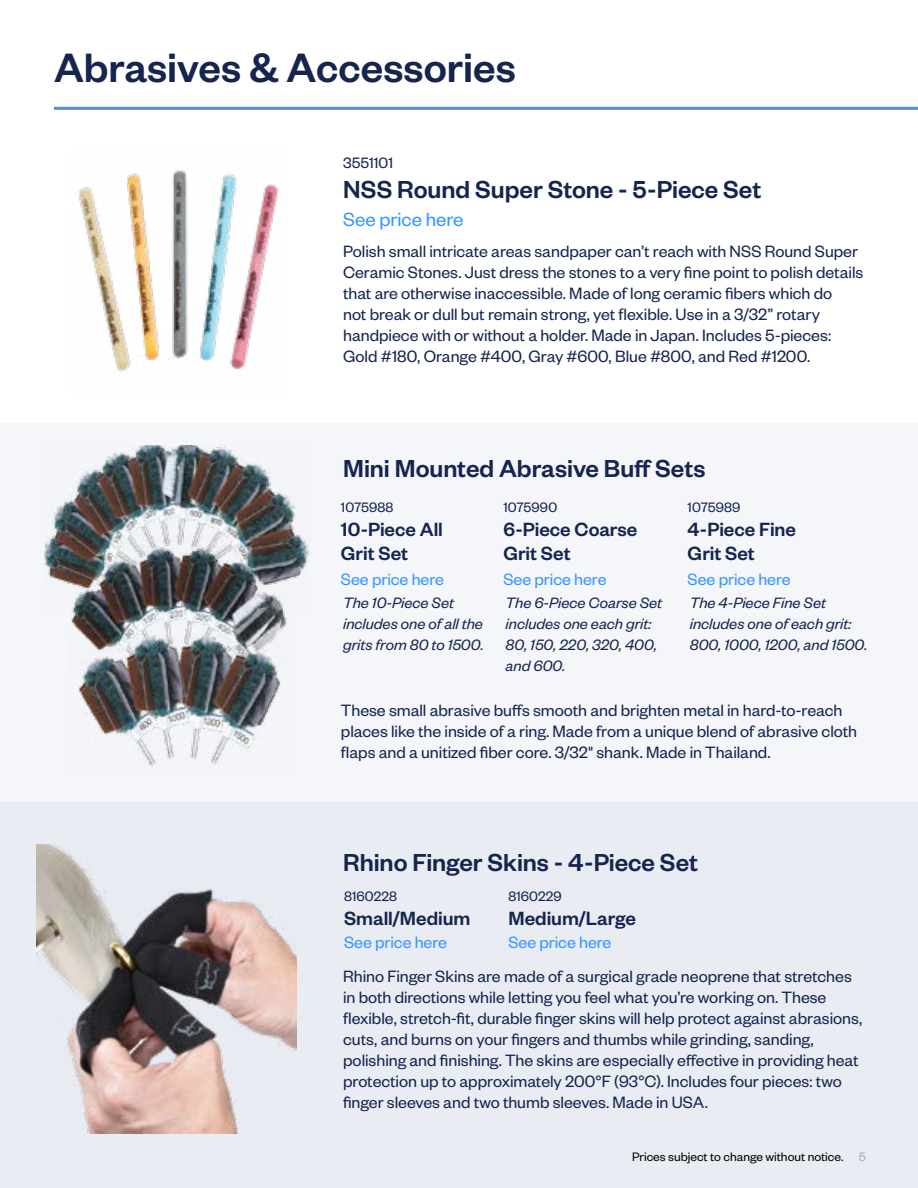
<style>
.page{position:relative;width:918px;height:1188px;background:#fff}
.page>*{position:absolute;margin:0;border:0;box-sizing:border-box;transform-origin:0 0}
.t1{font:500 45px "Founders Grotesk";color:#15254e}
.t2{font:500 27px "Founders Grotesk";color:#15254e}
.t3{font:500 21px/24px "Founders Grotesk";color:#15254e}
.t4{font:21px "Founders Grotesk";color:#3696ff}
.t5{font:18px/21px "Founders Grotesk";color:#15254e}
.t6{font:18px "Founders Grotesk";color:#3696ff}
.t7{font:italic 16.5px/21px "Founders Grotesk";color:#15254e}
.t8{font:16.5px "Founders Grotesk";letter-spacing:.005em;color:#15254e}
.t9{font:15px "Founders Grotesk";letter-spacing:.005em;color:#15254e}
.t10{font:13.5px "Founders Grotesk";color:#000}
.t11{font:13.5px "Founders Grotesk";color:#939598}
</style>
<div class="page">
<div style="left:0;top:423px;width:918px;height:379px;background:#f4f6f9"></div>
<img style="left:44px;top:445px;width:266px;height:139px">
<div style="left:0;top:802px;width:918px;height:386px;background:#e9edf3"></div>
<hr style="left:0;top:875px;width:1px;height:313px;background:#c9d2e3">
<img style="left:69px;top:535px;width:220px;height:100px">
<img style="left:78px;top:635px;width:205px;height:132px">
<img style="left:37px;top:844px;width:260px;height:289px">
<hr style="left:54px;top:107px;width:864px;height:3px;background:#568dca">
<img style="left:79px;top:165px;width:202px;height:207px">
<h1 class="t1" style="left:54px;top:40px;width:463px">Abrasives &amp; Accessories</h1>
<p class="t8" style="left:343px;top:153px;width:51px">3551101</p>
<h2 class="t2" style="left:343px;top:172px;width:420px">NSS Round Super Stone - 5-Piece Set</h2>
<p class="t4" style="left:343px;top:207px;width:122px">See price here</p>
<p class="t5" style="left:343px;top:240px;width:522px">Polish small intricate areas sandpaper can’t reach with NSS Round Super Ceramic Stones. Just dress the stones to a very fine point to polish details that are otherwise inaccessible. Made of long ceramic fibers which do<br>not break or dull but remain strong, yet flexible. Use in a 3/32” rotary handpiece with or without a holder. Made in Japan. Includes 5-pieces:<br>Gold #180, Orange #400, Gray #600, Blue #800, and Red #1200.</p>
<h2 class="t2" style="left:343px;top:451px;width:364px">Mini Mounted Abrasive Buff Sets</h2>
<p class="t9" style="left:341px;top:498px;width:54px">1075988</p>
<p class="t9" style="left:503px;top:498px;width:55px">1075990</p>
<p class="t9" style="left:688px;top:498px;width:54px">1075989</p>
<p class="t3" style="left:341px;top:516px;width:103px">10-Piece All<br>Grit Set</p>
<p class="t3" style="left:503px;top:516px;width:135px">6-Piece Coarse<br>Grit Set</p>
<p class="t3" style="left:688px;top:516px;width:110px">4-Piece Fine<br>Grit Set</p>
<p class="t6" style="left:341px;top:568px;width:105px">See price here</p>
<p class="t6" style="left:503px;top:568px;width:105px">See price here</p>
<p class="t6" style="left:688px;top:568px;width:105px">See price here</p>
<p class="t7" style="left:343px;top:591px;width:142px">The 10-Piece Set includes one of all the grits from 80 to 1500.</p>
<p class="t7" style="left:506px;top:591px;width:158px">The 6-Piece Coarse Set includes one each grit:<br>80, 150, 220, 320, 400, and 600.</p>
<p class="t7" style="left:690px;top:591px;width:179px">The 4-Piece Fine Set includes one of each grit:<br>800, 1000, 1200, and 1500.</p>
<p class="t5" style="left:341px;top:699px;width:518px">These small abrasive buffs smooth and brighten metal in hard-to-reach places like the inside of a ring. Made from a unique blend of abrasive cloth flaps and a unitized fiber core. 3/32" shank. Made in Thailand.</p>
<h2 class="t2" style="left:343px;top:846px;width:356px">Rhino Finger Skins - 4-Piece Set</h2>
<p class="t9" style="left:344px;top:887px;width:55px">8160228</p>
<p class="t9" style="left:508px;top:887px;width:55px">8160229</p>
<p class="t3" style="left:344px;top:905px;width:128px">Small/Medium</p>
<p class="t3" style="left:508px;top:905px;width:129px">Medium/Large</p>
<p class="t6" style="left:344px;top:932px;width:105px">See price here</p>
<p class="t6" style="left:508px;top:932px;width:105px">See price here</p>
<p class="t5" style="left:343px;top:965px;width:521px">Rhino Finger Skins are made of a surgical grade neoprene that stretches in both directions while letting you feel what you’re working on. These flexible, stretch-fit, durable finger skins will help protect against abrasions, cuts, and burns on your fingers and thumbs while grinding, sanding, polishing and finishing. The skins are especially effective in providing heat protection up to approximately 200°F (93°C). Includes four pieces: two finger sleeves and two thumb sleeves. Made in USA.</p>
<p class="t10" style="left:632px;top:1148px;width:213px">Prices subject to change without notice.</p>
<p class="t11" style="left:859px;top:1148px;width:9px">5</p>
</div>
